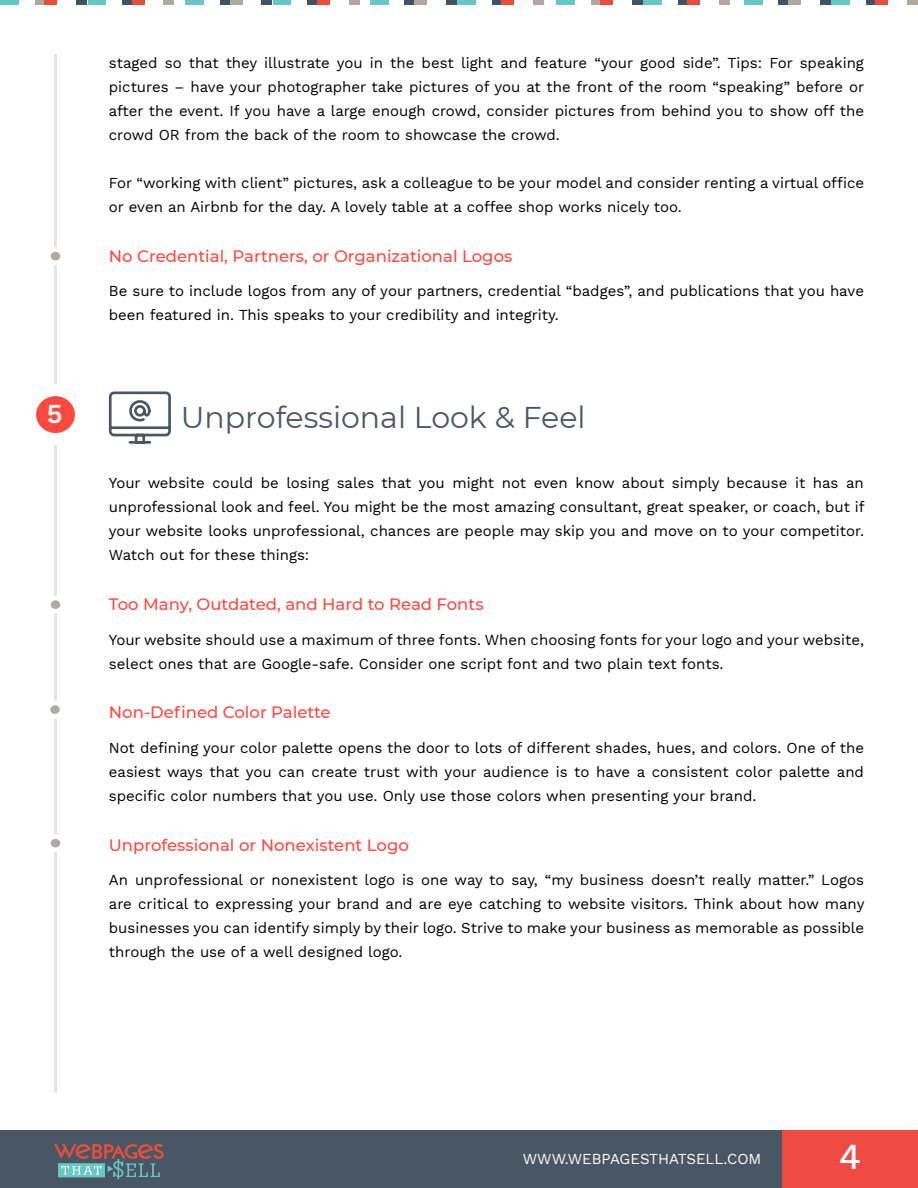
<style>
.page{position:relative;width:918px;height:1188px;background:#fff}
.page>*{position:absolute;margin:0;border:0;box-sizing:border-box;transform-origin:0 0}
.t1{font:500 36px "Work Sans";color:#fff}
.Heading{font:30px "Montserrat";color:#4a5763}
.Number_-_Circle{font:600 27px "Work Sans";color:#fff}
.Sub_Heading{font:500 16.5px "Montserrat";color:#ff493e}
.t2{font:15px/24px "Work Sans";color:#000;text-align:justify}
.t3{font:15px "Work Sans";color:#fff}
</style>
<div class="page">
<div style="left:0;top:1131px;width:918px;height:57px;background:#495764"></div>
<div style="left:782px;top:1131px;width:136px;height:57px;background:#ef4b42"></div>
<hr style="left:87px;top:0;width:19px;height:4px;background:#66c7c7">
<hr style="left:163px;top:0;width:11px;height:4px;background:#b0a9a0">
<hr style="left:122px;top:0;width:10px;height:4px;background:#3f5465">
<hr style="left:132px;top:0;width:13px;height:4px;background:#e84f3b">
<hr style="left:0;top:0;width:19px;height:4px;background:#66c7c7">
<hr style="left:76px;top:0;width:11px;height:4px;background:#3f5465">
<hr style="left:35px;top:0;width:10px;height:4px;background:#b0a9a0">
<hr style="left:45px;top:0;width:12px;height:4px;background:#e84f3b">
<hr style="left:272px;top:0;width:19px;height:4px;background:#66c7c7">
<hr style="left:349px;top:0;width:11px;height:4px;background:#b0a9a0">
<hr style="left:307px;top:0;width:10px;height:4px;background:#3f5465">
<hr style="left:317px;top:0;width:13px;height:4px;background:#e84f3b">
<hr style="left:185px;top:0;width:19px;height:4px;background:#66c7c7">
<hr style="left:262px;top:0;width:10px;height:4px;background:#3f5465">
<hr style="left:220px;top:0;width:10px;height:4px;background:#3f5465">
<hr style="left:230px;top:0;width:13px;height:4px;background:#b0a9a0">
<hr style="left:457px;top:0;width:19px;height:4px;background:#66c7c7">
<hr style="left:533px;top:0;width:11px;height:4px;background:#b0a9a0">
<svg style="left:492px;top:0;width:9px;height:4px"></svg>
<hr style="left:501px;top:0;width:13px;height:4px;background:#e84f3b">
<hr style="left:370px;top:0;width:19px;height:4px;background:#66c7c7">
<hr style="left:446px;top:0;width:11px;height:4px;background:#3f5465">
<svg style="left:405px;top:0;width:9px;height:4px"></svg>
<hr style="left:414px;top:0;width:13px;height:4px;background:#b0a9a0">
<hr style="left:643px;top:0;width:19px;height:4px;background:#66c7c7">
<hr style="left:719px;top:0;width:11px;height:4px;background:#b0a9a0">
<svg style="left:678px;top:0;width:9px;height:4px"></svg>
<hr style="left:687px;top:0;width:13px;height:4px;background:#e84f3b">
<hr style="left:556px;top:0;width:19px;height:4px;background:#66c7c7">
<hr style="left:632px;top:0;width:11px;height:4px;background:#3f5465">
<svg style="left:591px;top:0;width:9px;height:4px"></svg>
<hr style="left:600px;top:0;width:13px;height:4px;background:#e84f3b">
<hr style="left:831px;top:0;width:19px;height:4px;background:#66c7c7">
<hr style="left:907px;top:0;width:11px;height:4px;background:#b0a9a0">
<svg style="left:866px;top:0;width:9px;height:4px"></svg>
<hr style="left:875px;top:0;width:13px;height:4px;background:#e84f3b">
<hr style="left:744px;top:0;width:19px;height:4px;background:#66c7c7">
<hr style="left:820px;top:0;width:11px;height:4px;background:#3f5465">
<svg style="left:779px;top:0;width:9px;height:4px"></svg>
<hr style="left:788px;top:0;width:13px;height:4px;background:#b0a9a0">
<svg style="left:54px;top:1144px;width:110px;height:35px"></svg>
<hr style="left:54px;top:54px;width:3px;height:1039px;background:#e6e3e3">
<svg style="left:48px;top:598px;width:15px;height:13px"></svg>
<div style="left:46px;top:596px;width:19px;height:17px;border:4px solid #fff;border-radius:50%"></div>
<div style="left:48px;top:703px;width:14px;height:13px;background:#b0a9a0;border-radius:50%"></div>
<div style="left:46px;top:701px;width:18px;height:17px;border:4px solid #fff;border-radius:50%"></div>
<svg style="left:48px;top:837px;width:15px;height:13px"></svg>
<div style="left:46px;top:834px;width:19px;height:18px;border:4px solid #fff;border-radius:50%"></div>
<svg style="left:108px;top:391px;width:63px;height:53px"></svg>
<svg style="left:30px;top:390px;width:51px;height:49px"></svg>
<div style="left:24px;top:384px;width:63px;height:61px;border:12px solid #fff;border-radius:50%"></div>
<svg style="left:48px;top:250px;width:15px;height:13px"></svg>
<div style="left:46px;top:247px;width:19px;height:18px;border:4px solid #fff;border-radius:50%"></div>
<p class="Number_-_Circle" style="left:47px;top:393px;width:17px">5</p>
<p class="t2" style="left:109px;top:50px;width:757px">staged so that they illustrate you in the best light and feature “your good side”. Tips: For speaking pictures – have your photographer take pictures of you at the front of the room “speaking” before or after the event. If you have a large enough crowd, consider pictures from behind you to show off the crowd OR from the back of the room to showcase the crowd.</p>
<p class="t2" style="left:109px;top:170px;width:757px">For “working with client” pictures, ask a colleague to be your model and consider renting a virtual office or even an Airbnb for the day. A lovely table at a coffee shop works nicely too.</p>
<p class="Sub_Heading" style="left:109px;top:244px;width:405px">No Credential, Partners, or Organizational Logos</p>
<p class="t2" style="left:109px;top:279px;width:757px">Be sure to include logos from any of your partners, credential “badges”, and publications that you have been featured in. This speaks to your credibility and integrity.</p>
<p class="Heading" style="left:181px;top:397px;width:406px">Unprofessional Look &amp; Feel</p>
<p class="t2" style="left:109px;top:471px;width:757px">Your website could be losing sales that you might not even know about simply because it has an unprofessional look and feel. You might be the most amazing consultant, great speaker, or coach, but if your website looks unprofessional, chances are people may skip you and move on to your competitor.<br>Watch out for these things:</p>
<p class="Sub_Heading" style="left:109px;top:593px;width:376px">Too Many, Outdated, and Hard to Read Fonts</p>
<p class="t2" style="left:109px;top:627px;width:757px">Your website should use a maximum of three fonts. When choosing fonts for your logo and your website, select ones that are Google-safe. Consider one script font and two plain text fonts.</p>
<p class="Sub_Heading" style="left:109px;top:701px;width:223px">Non-Defined Color Palette</p>
<p class="t2" style="left:109px;top:735px;width:757px">Not defining your color palette opens the door to lots of different shades, hues, and colors. One of the easiest ways that you can create trust with your audience is to have a consistent color palette and specific color numbers that you use. Only use those colors when presenting your brand.</p>
<p class="Sub_Heading" style="left:109px;top:833px;width:301px">Unprofessional or Nonexistent Logo</p>
<p class="t2" style="left:109px;top:867px;width:757px">An unprofessional or nonexistent logo is one way to say, “my business doesn’t really matter.” Logos are critical to expressing your brand and are eye catching to website visitors. Think about how many businesses you can identify simply by their logo. Strive to make your business as memorable as possible through the use of a well designed logo.</p>
<p class="t3" style="left:523px;top:1148px;width:240px">WWW.WEBPAGESTHATSELL.COM</p>
<h1 class="t1" style="left:839px;top:1129px;width:24px">4</h1>
</div>
